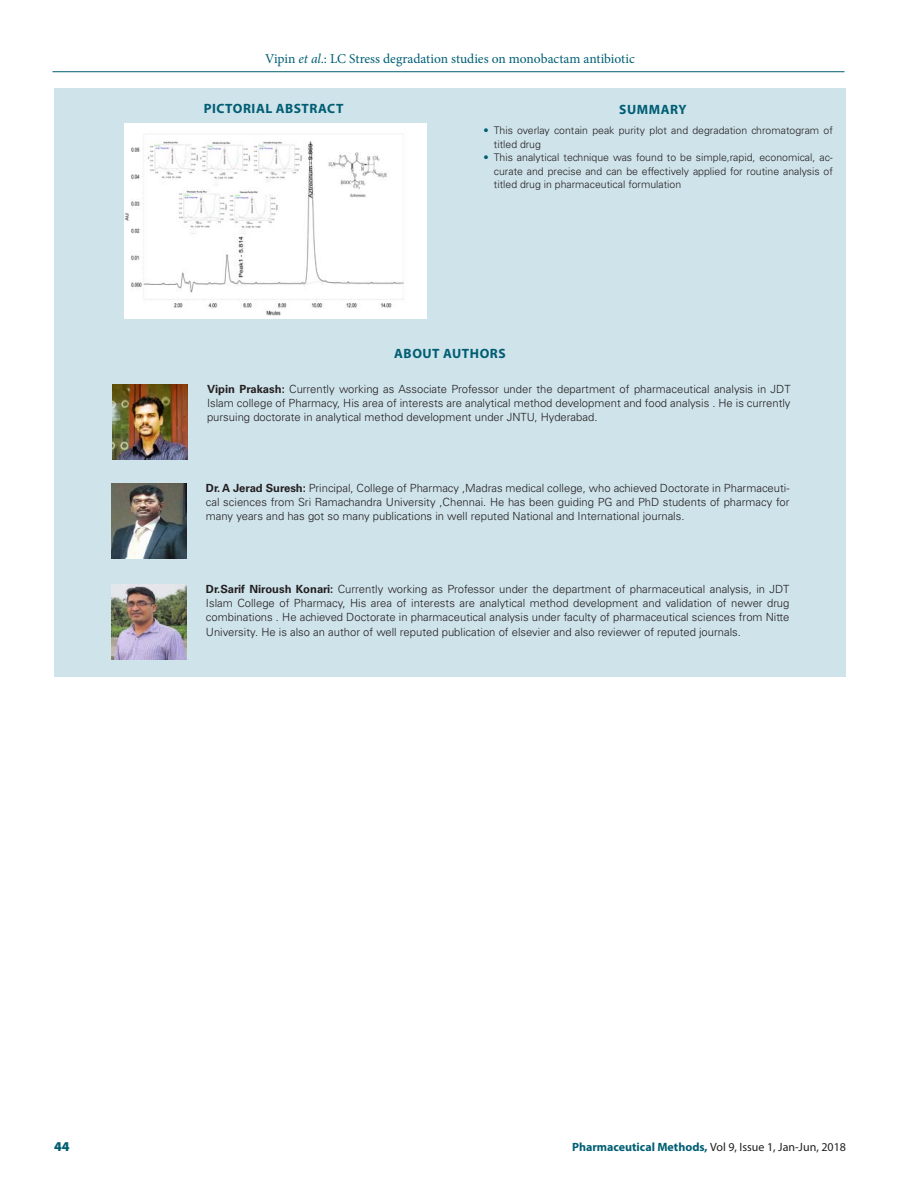
<style>
.page{position:relative;width:918px;height:1188px;background:#fff}
.page>*{position:absolute;margin:0;border:0;box-sizing:border-box;transform-origin:0 0}
.t1{font:13.5px "Minion Pro";color:#005e73}
.t2{font:700 13.5px "Myriad Pro";letter-spacing:.04em;color:#005e73}
.t3{font:900 13.5px "Myriad Pro";color:#005e73}
.t4{font:12px "Myriad Pro";color:#231f20}
.t5{font:300 11.25px/14.2px "Univers LT Std";color:#231f20;text-align:justify}
.t6{font:300 10.5px/13.5px "Univers LT Std";color:#231f20}
.s1{font-style:italic}
.s2{color:#005e73}
.s3{font-weight:700}
.s4{font-weight:700;color:#005e73}
</style>
<div class="page">
<hr style="left:52px;top:71px;width:792px;height:1px;background:#005e73">
<div style="left:54px;top:88px;width:792px;height:589px;background:#cfe3ea"></div>
<img style="left:125px;top:124px;width:301px;height:194px">
<img style="left:112px;top:384px;width:76px;height:75px">
<img style="left:111px;top:483px;width:75px;height:75px">
<img style="left:111px;top:585px;width:75px;height:75px">
<p class="t1" style="left:265px;top:50px;width:371px">Vipin <span class="s1">et al</span>.: LC Stress degradation studies on monobactam antibiotic</p>
<p class="t2" style="left:204px;top:100px;width:141px">PICTORIAL ABSTRACT</p>
<p class="t6" style="left:494px;top:124px;width:340px;text-indent:-10px"><span class="s2">•</span> This overlay contain peak purity plot and degradation chromatogram of titled drug</p>
<p class="t6" style="left:494px;top:151px;width:341px;text-align:justify;text-indent:-10px"><span class="s2">•</span> This analytical technique was found to be simple,rapid, economical, ac&shy;curate and precise and can be effectively applied for routine analysis of titled drug in pharmaceutical formulation</p>
<p class="t2" style="left:619px;top:101px;width:69px">SUMMARY</p>
<p class="t2" style="left:394px;top:345px;width:113px">ABOUT AUTHORS</p>
<p class="t5" style="left:207px;top:381px;width:585px"><span class="s3">Vipin Prakash:</span> Currently working as Associate Professor under the department of pharmaceutical analysis in JDT Islam college of Pharmacy, His area of interests are analytical method development and food analysis . He is currently pursuing doctorate in analytical method development under JNTU, Hyderabad.</p>
<p class="t5" style="left:206px;top:480px;width:585px"><span class="s3">Dr. A Jerad Suresh:</span> Principal, College of Pharmacy ,Madras medical college, who achieved Doctorate in Pharmaceuti&shy;cal sciences from Sri Ramachandra University ,Chennai. He has been guiding PG and PhD students of pharmacy for many years and has got so many publications in well reputed National and International journals.</p>
<p class="t5" style="left:206px;top:582px;width:585px"><span class="s3">Dr.Sarif Niroush Konari:</span> Currently working as Professor under the department of pharmaceutical analysis, in JDT Islam College of Pharmacy, His area of interests are analytical method development and validation of newer drug combinations . He achieved Doctorate in pharmaceutical analysis under faculty of pharmaceutical sciences from Nitte Uni versity. He is also an author of well reputed publication of elsevier and also reviewer of reputed journals.</p>
<p class="t3" style="left:54px;top:1137px;width:17px">44</p>
<p class="t4" style="left:572px;top:1139px;width:275px"><span class="s4">Pharmaceutical Methods,</span> Vol 9, Issue 1, Jan-Jun, 2018</p>
</div>
